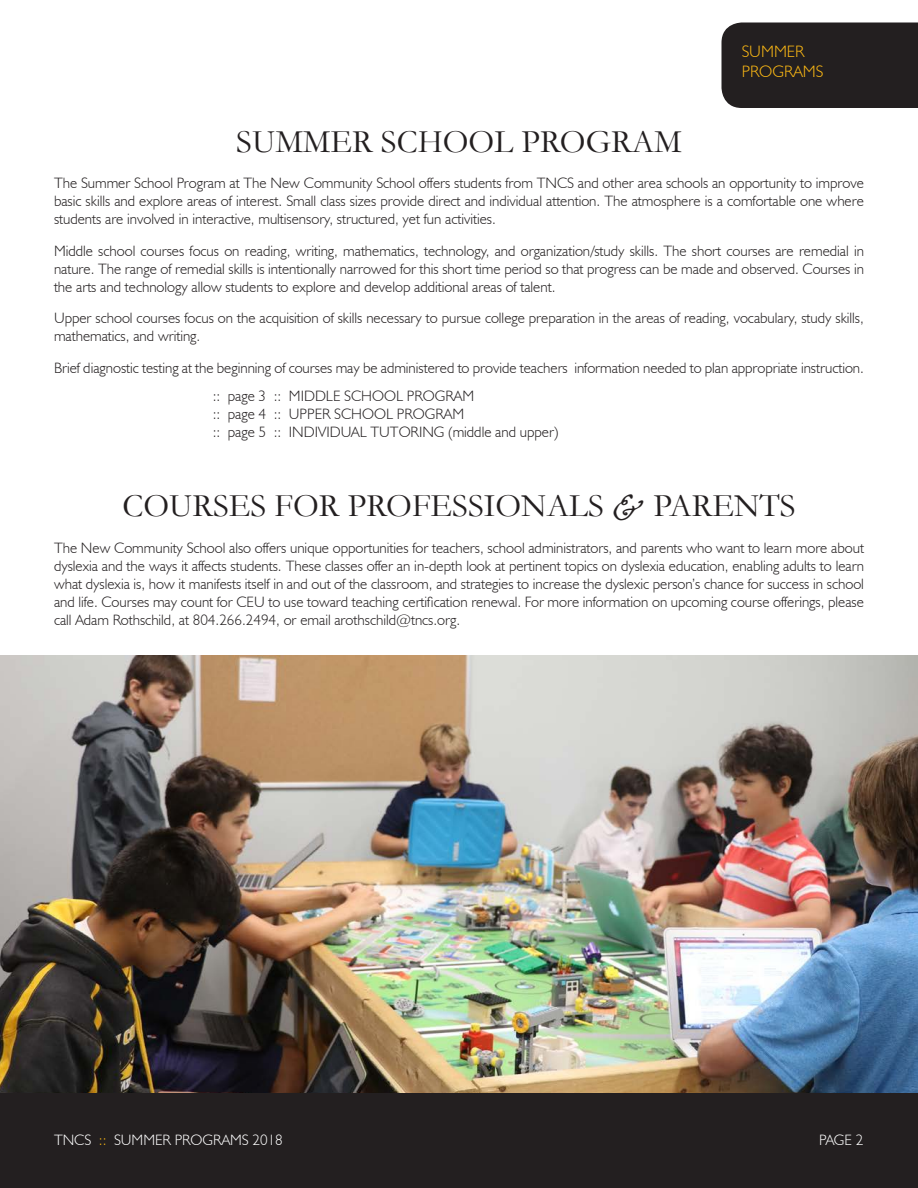
<style>
.page{position:relative;width:918px;height:1188px;background:#fff}
.page>*{position:absolute;margin:0;border:0;box-sizing:border-box;transform-origin:0 0}
.t1{font:33px "Garamond";color:#231f20}
.t2{font:300 16.5px "Humanist 521 BT";color:#fcb814}
.t3{font:300 15px/18px "Humanist 521 BT";color:#231f20;text-align:justify}
.t4{font:300 15px "Humanist 521 BT";color:#fff}
.s1{font-family:"Cezanne TVILLE"}
.s2{color:#fcb814}
</style>
<div class="page">
<img style="left:1px;top:656px;width:917px;height:438px">
<img style="left:0;top:656px;width:1px;height:511px">
<div style="left:722px;top:22px;width:196px;height:86px;background:#231f20"></div>
<div style="left:0;top:1094px;width:918px;height:94px;background:#231f20"></div>
<p class="t2" style="left:742px;top:41px;width:64px">SUMMER</p>
<p class="t2" style="left:742px;top:61px;width:83px">PROGRAMS</p>
<p class="t1" style="left:236px;top:122px;width:447px">SUMMER SCHOOL PROGRAM</p>
<p class="t3" style="left:54px;top:174px;width:811px">The Summer School Program at The New Community School offers students from TNCS and other area schools an opportunity to improve basic skills and explore areas of interest. Small class sizes provide direct and individual attention. The atmosphere is a comfortable one where students are involved in interactive, multisensory, structured, yet fun activities.</p>
<p class="t3" style="left:54px;top:242px;width:811px">Middle school courses focus on reading, writing, mathematics, technology, and organization/study skills. The short courses are remedial in nature. The range of remedial skills is intentionally narrowed for this short time period so that progress can be made and observed. Courses in the arts and technology allow students to explore and develop additional areas of talent.</p>
<p class="t3" style="left:54px;top:309px;width:811px">Upper school courses focus on the acquisition of skills necessary to pursue college preparation in the areas of reading, vocabulary, study skills, mathematics, and writing.</p>
<p class="t3" style="left:54px;top:359px;width:812px">Brief diagnostic testing at the beginning of courses may be administered to provide teachers information needed to plan appropriate instruction.</p>
<p class="t3" style="left:213px;top:387px;width:263px">:: page 3 :: MIDDLE SCHOOL PROGRAM</p>
<p class="t3" style="left:213px;top:405px;width:253px">:: page 4 :: UPPER SCHOOL PROGRAM</p>
<p class="t3" style="left:213px;top:423px;width:347px">:: page 5 :: INDIVIDUAL TUTORING (middle and upper)</p>
<p class="t1" style="left:122px;top:486px;width:675px">COURSES FOR PROFESSIONALS <span class="s1">&amp;</span> PARENTS</p>
<p class="t3" style="left:54px;top:538px;width:811px">The New Community School also offers unique opportunities for teachers, school administrators, and parents who want to learn more about dyslexia and the ways it affects students. These classes offer an in-depth look at pertinent topics on dyslexia education, enabling adults to learn what dyslexia is, how it manifests itself in and out of the classroom, and strategies to increase the dyslexic person’s chance for success in school and life. Courses may count for CEU to use toward teaching certification renewal. For more information on upcoming course offerings, please call Adam Rothschild, at 804.266.2494, or email arothschild@tncs.org.</p>
<p class="t4" style="left:54px;top:1131px;width:230px">TNCS <span class="s2">::</span> SUMMER PROGRAMS 2018</p>
<p class="t4" style="left:819px;top:1131px;width:46px">PAGE 2</p>
</div>
